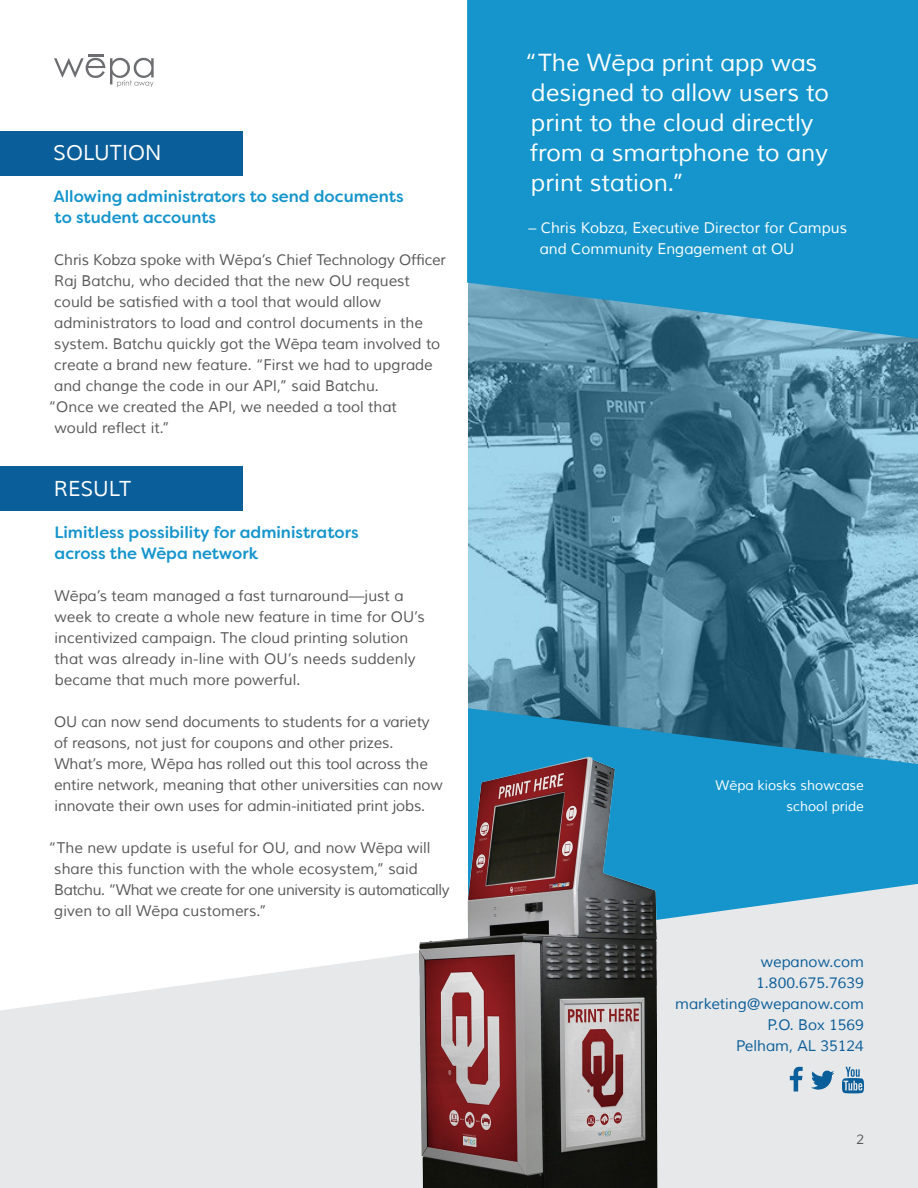
<style>
.page{position:relative;width:918px;height:1188px;background:#fff}
.page>*{position:absolute;margin:0;border:0;box-sizing:border-box;transform-origin:0 0}
.t1{font:24px/30px "Muli";color:#fff}
.t2{font:21px "Muli";color:#fff}
.t3{font:500 16.5px/21px "Filson Soft";color:#1595cc}
.t4{font:15px/21px "Muli";color:#585858}
.t5{font:15px/21px "Muli";color:#0a5e9a;text-align:right}
.t6{font:15px/21px "Muli";color:#fff}
.t7{font:13.5px/21px "Muli";color:#fff;text-align:right}
.t8{font:13.5px "Muli";color:#585858}
.s1{font-family:"Filson Soft"}
</style>
<div class="page">
<svg style="left:54px;top:54px;width:100px;height:33px"></svg>
<div style="left:0;top:466px;width:243px;height:46px;background:#0a5e9a"></div>
<div style="left:0;top:131px;width:243px;height:45px;background:#0a5e9a"></div>
<img style="left:468px;top:339px;width:450px;height:369px">
<svg style="left:468px;top:708px;width:450px;height:176px;fill:#1595cc"></svg>
<svg style="left:467px;top:0;width:451px;height:339px;fill:#1595cc"></svg>
<svg style="left:0;top:884px;width:918px;height:304px;fill:#e7e8e9"></svg>
<svg style="left:790px;top:1067px;width:74px;height:26px"></svg>
<img style="left:386px;top:747px;width:288px;height:441px">
<h2 class="t2" style="left:53px;top:140px;width:110px">SOLUTION</h2>
<p class="t3" style="left:53px;top:186px;width:352px">Allowing administrators to send documents to student accounts</p>
<p class="t4" style="left:54px;top:250px;width:393px">Chris Kobza spoke with W<span class="s1">ē</span>pa’s Chief Technology Officer</p>
<p class="t4" style="left:54px;top:271px;width:357px">Raj Batchu, who decided that the new OU request</p>
<p class="t4" style="left:54px;top:292px;width:328px">could be satisfied with a tool that would allow</p>
<p class="t4" style="left:54px;top:313px;width:370px">administrators to load and control documents in the</p>
<p class="t4" style="left:54px;top:334px;width:387px">system. Batchu quickly got the W<span class="s1">ē</span>pa team involved to</p>
<p class="t4" style="left:54px;top:355px;width:380px">create a brand new feature. “First we had to upgrade</p>
<p class="t4" style="left:54px;top:376px;width:326px">and change the code in our API,” said Batchu.</p>
<p class="t4" style="left:49px;top:397px;width:350px">“Once we created the API, we needed a tool that</p>
<p class="t4" style="left:55px;top:418px;width:117px">would reflect it.”</p>
<h2 class="t2" style="left:54px;top:476px;width:79px">RESULT</h2>
<p class="t3" style="left:54px;top:522px;width:306px">Limitless possibility for administrators across the Wēpa network</p>
<p class="t4" style="left:54px;top:586px;width:372px">W<span class="s1">ē</span>pa’s team managed a fast turnaround—just a week to create a whole new feature in time for OU’s incentivized campaign. The cloud printing solution that was already in-line with OU’s needs suddenly became that much more powerful.</p>
<p class="t4" style="left:54px;top:712px;width:390px">OU can now send documents to students for a variety of reasons, not just for coupons and other prizes.<br>What’s more, W<span class="s1">ē</span>pa has rolled out this tool across the entire network, meaning that other universities can now innovate their own uses for admin-initiated print jobs.</p>
<p class="t4" style="left:54px;top:838px;width:397px;text-indent:-6px">“The new update is useful for OU, and now W<span class="s1">ē</span>pa will share this function with the whole ecosystem,” said Batchu. “What we create for one university is automatically given to all W<span class="s1">ē</span>pa customers.”</p>
<h1 class="t1" style="left:525px;top:48px;width:305px">“The W<span class="s1">ē</span>pa print app was designed to allow users to print to the cloud directly from a smartphone to any print station.”</h1>
<p class="t6" style="left:540px;top:218px;width:309px;text-indent:-11px">– Chris Kobza, Executive Director for Campus and Community Engagement at OU</p>
<p class="t7" style="left:716px;top:775px;width:150px">W<span class="s1">ē</span>pa kiosks showcase school pride</p>
<p class="t5" style="left:675px;top:951px;width:190px">wepanow.com<br>1.800.675.7639 marketing@wepanow.com<br>P.O. Box 1569<br>Pelham, AL 35124</p>
<p class="t8" style="left:856px;top:1131px;width:9px">2</p>
</div>
